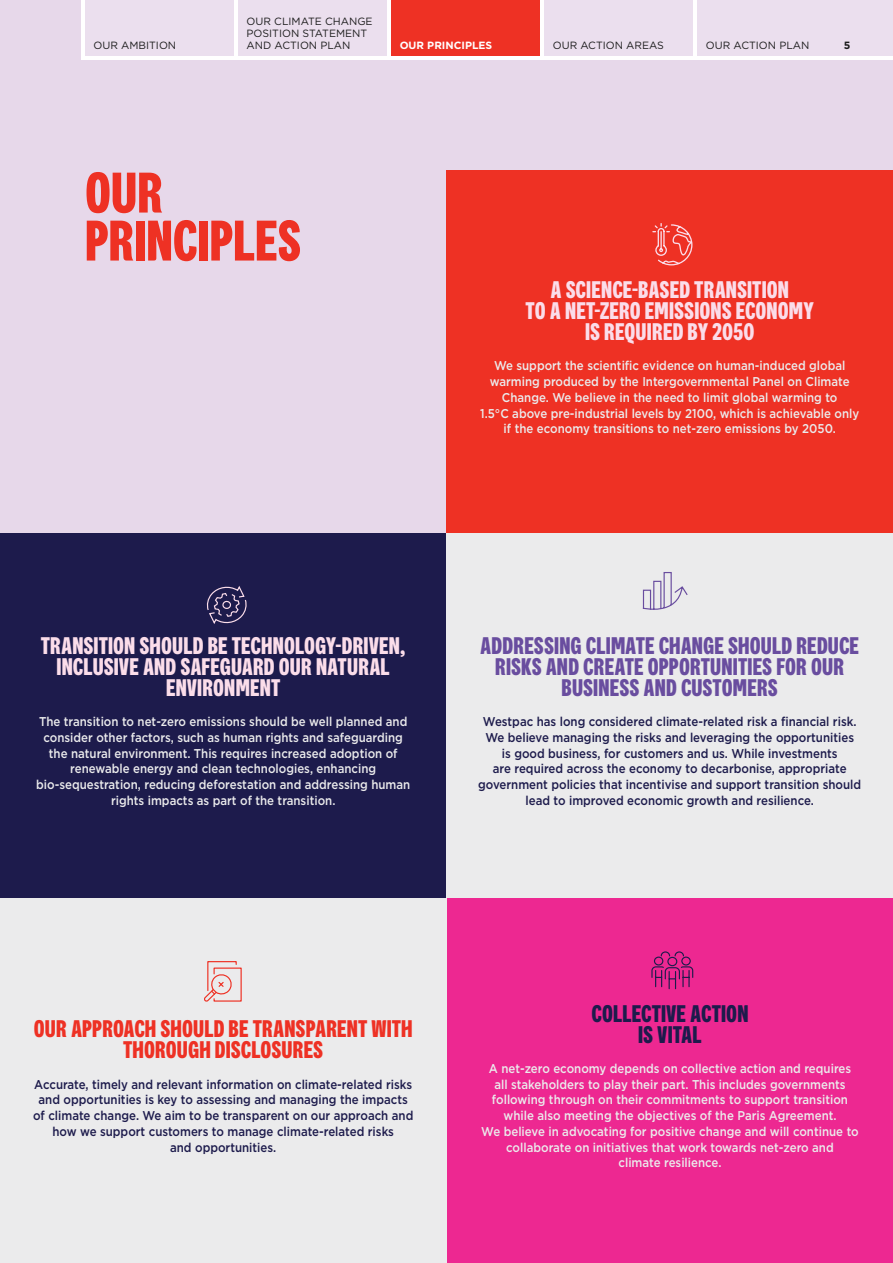
<style>
.page{position:relative;width:893px;height:1263px;background:#e7d8ea}
.page>*{position:absolute;margin:0;border:0;box-sizing:border-box;transform-origin:0 0}
.t1{font:700 57px/48px "Westpac";letter-spacing:-.005em;color:#ee3124}
.t2{font:700 24px/21px "Westpac";letter-spacing:.005em;color:#fbddea;text-align:center}
.t3{font:700 24px/21px "Westpac";color:#694d9f;text-align:center}
.t4{font:700 24px/21px "Westpac";letter-spacing:.005em;color:#ee3124;text-align:center}
.t5{font:700 24px/21px "Westpac";letter-spacing:.005em;color:#1d1b4c;text-align:center}
.t6{font:500 12.75px/15.8px "Gotham";color:#ebebec;text-align:center;scale:.9 1}
.t7{font:500 12.75px/15.8px "Gotham";color:#1d1b4c;text-align:center;scale:.9 1}
.t8{font:10.5px/12px "Gotham";color:#1c1c1c}
.t9{font:700 10.5px "Gotham";color:#fff}
.t10{font:700 10.5px "Gotham";color:#1c1c1c}
</style>
<div class="page">
<div style="left:446px;top:170px;width:447px;height:364px;background:#ee3124"></div>
<svg style="left:652px;top:223px;width:41px;height:43px"></svg>
<div style="left:0;top:899px;width:446px;height:364px;background:#ebebec"></div>
<svg style="left:204px;top:961px;width:38px;height:41px"></svg>
<div style="left:0;top:534px;width:446px;height:364px;background:#1d1b4c"></div>
<svg style="left:207px;top:586px;width:40px;height:38px"></svg>
<div style="left:447px;top:899px;width:446px;height:364px;background:#ed2891"></div>
<svg style="left:651px;top:951px;width:43px;height:39px"></svg>
<div style="left:446px;top:534px;width:447px;height:364px;background:#ebebec"></div>
<svg style="left:642px;top:572px;width:46px;height:38px"></svg>
<div style="left:81px;top:0;width:812px;height:60px;background:linear-gradient(to right,#fff,#fff)"></div>
<div style="left:238px;top:0;width:149px;height:55px;background:#ebdfee"></div>
<div style="left:391px;top:0;width:149px;height:55px;background:#ee3124"></div>
<div style="left:544px;top:0;width:149px;height:55px;background:#ebdfee"></div>
<div style="left:697px;top:0;width:196px;height:55px;background:#ebdfee"></div>
<div style="left:85px;top:0;width:149px;height:55px;background:#ebdfee"></div>
<p class="t8" style="left:247px;top:15px;width:127px">OUR CLIMATE CHANGE<br>POSITION STATEMENT</p>
<p class="t9" style="left:409px;top:38px;width:71px">N STRATEGY</p>
<p class="t8" style="left:94px;top:39px;width:84px">OUR AMBITION</p>
<p class="t8" style="left:247px;top:39px;width:105px">AND ACTION PLAN</p>
<p class="t9" style="left:400px;top:38px;width:94px">OUR PRINCIPLES</p>
<p class="t8" style="left:553px;top:39px;width:113px">OUR ACTION AREAS</p>
<p class="t8" style="left:706px;top:39px;width:105px">OUR ACTION PLAN</p>
<p class="t8" style="left:94px;top:39px;width:87px">INT ODUCTION</p>
<p class="t10" style="left:844px;top:38px;width:8px">5</p>
<h1 class="t1" style="left:85px;top:168px;width:218px">OUR<br>PRINCIPLES</h1>
<h2 class="t2" style="left:526px;top:279px;width:290px">A SCIENCE-BASED TRANSITION<br>TO A NET-ZERO EMISSIONS ECONOMY<br>IS REQUIRED BY 2050</h2>
<p class="t6" style="left:480px;top:358px;width:423px">We support the scientific evidence on human-induced global warming produced by the Intergovernmental Panel on Climate Change. We believe in the need to limit global warming to<br>1.5°C above pre-industrial levels by 2100, which is achievable only if the economy transitions to net-zero emissions by 2050.</p>
<h2 class="t2" style="left:41px;top:635px;width:366px">TRANSITION SHOULD BE TECHNOLOGY-DRIVEN,<br>INCLUSIVE AND SAFEGUARD OUR NATURAL<br>ENVIRONMENT</h2>
<p class="t6" style="left:36px;top:714px;width:417px">The transition to net-zero emissions should be well planned and consider other factors, such as human rights and safeguarding the natural environment. This requires increased adoption of renewable energy and clean technologies, enhancing bio-sequestration, reducing deforestation and addressing human rights impacts as part of the transition.</p>
<h2 class="t3" style="left:480px;top:635px;width:380px">ADDRESSING CLIMATE CHANGE SHOULD REDUCE<br>RISKS AND CREATE OPPORTUNITIES FOR OUR<br>BUSINESS AND CUSTOMERS</h2>
<p class="t7" style="left:478px;top:714px;width:427px">Westpac has long considered climate-related risk a financial risk.<br>We believe managing the risks and leveraging the opportunities<br>is good business, for customers and us. While investments<br>are required across the economy to decarbonise, appropriate government policies that incentivise and support transition should lead to improved economic growth and resilience.</p>
<h2 class="t4" style="left:34px;top:1018px;width:380px">OUR APPROACH SHOULD BE TRANSPARENT WITH<br>THOROUGH DISCLOSURES</h2>
<p class="t7" style="left:33px;top:1076px;width:424px">Accurate, timely and relevant information on climate-related risks and opportunities is key to assessing and managing the impacts of climate change. We aim to be transparent on our approach and how we support customers to manage climate-related risks<br>and opportunities.</p>
<h2 class="t5" style="left:592px;top:1002px;width:158px">COLLECTIVE ACTION<br>IS VITAL</h2>
<p class="t6" style="left:481px;top:1060px;width:421px">A net-zero economy depends on collective action and requires all stakeholders to play their part. This includes governments following through on their commitments to support transition while also meeting the objectives of the Paris Agreement.<br>We believe in advocating for positive change and will continue to collaborate on initiatives that work towards net-zero and<br>climate resilience.</p>
</div>
